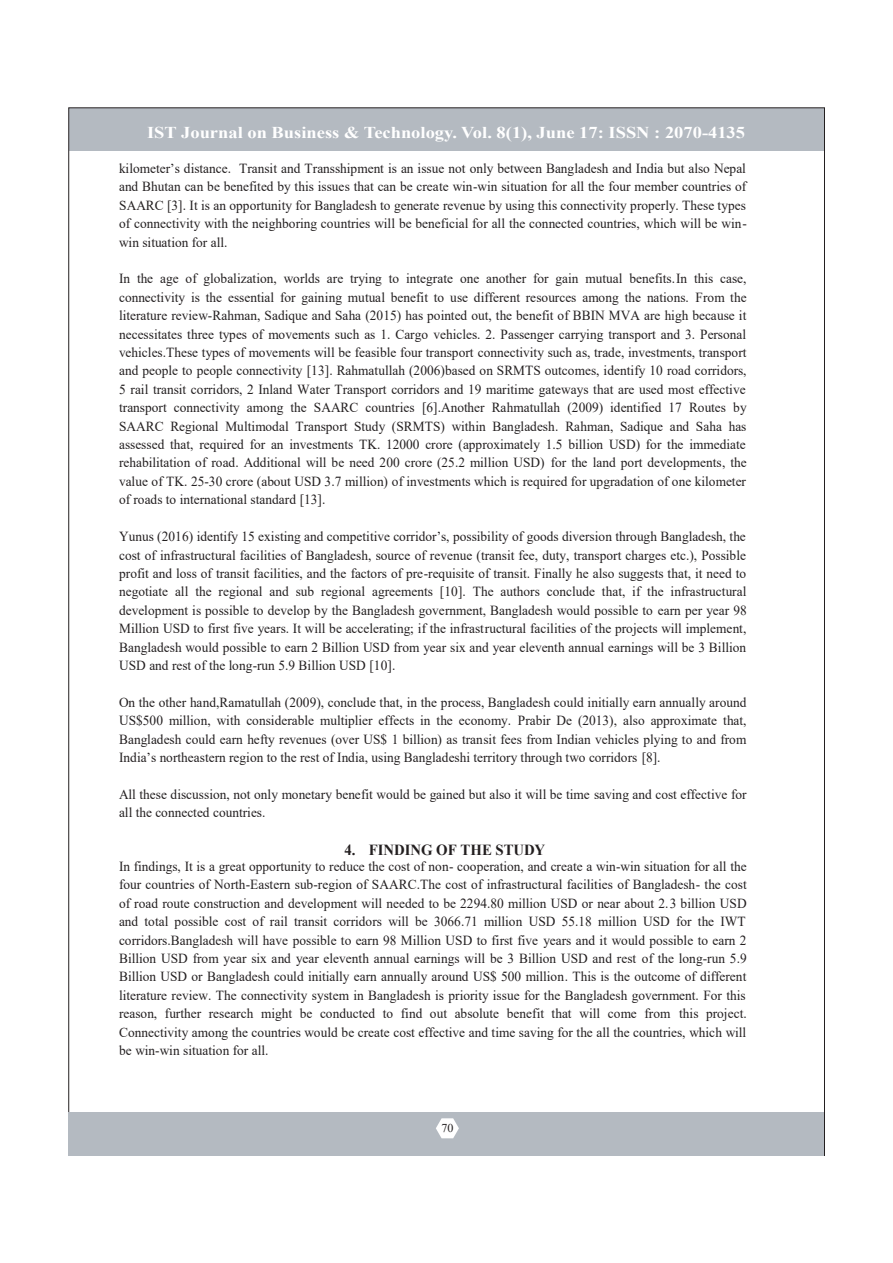
<style>
.page{position:relative;width:893px;height:1263px;background:#fff}
.page>*{position:absolute;margin:0;border:0;box-sizing:border-box;transform-origin:0 0}
.t1{font:700 16.5px "Times New Roman";color:#fff;scale:1.12 1}
.t2{font:700 15.3px "Times New Roman";color:#231f20;scale:.96 1}
.t3{font:13.8px/18.5px "Times New Roman";color:#231f20;text-align:justify;scale:.96 1}
.t4{font:12px "Times New Roman";color:#231f20}
</style>
<div class="page">
<div style="left:69px;top:108px;width:756px;height:42px;background:#b4bac1"></div>
<div style="left:69px;top:1112px;width:755px;height:43px;background:#b4bac1"></div>
<svg style="left:436px;top:1118px;width:23px;height:20px"></svg>
<p class="t1" style="left:147px;top:121px;width:535px">IST Journal on Business &amp; Technology. Vol. 8(1), June 17: ISSN : 2070-4135</p>
<p class="t3" style="left:119px;top:159px;width:655px">kilometer’s distance. Transit and Transshipment is an issue not only between Bangladesh and India but also Nepal and Bhutan can be benefited by this issues that can be create win-win situation for all the four member countries of SAARC [3]. It is an opportunity for Bangladesh to generate revenue by using this connectivity properly. These types of connectivity with the neighboring countries will be beneficial for all the connected countries, which will be win&shy;win situation for all.</p>
<p class="t3" style="left:119px;top:269px;width:655px">In the age of globalization, worlds are trying to integrate one another for gain mutual benefits.In this case, connectivity is the essential for gaining mutual benefit to use different resources among the nations. From the literature review-Rahman, Sadique and Saha (2015) has pointed out, the benefit of BBIN MVA are high because it necessitates three types of movements such as 1. Cargo vehicles. 2. Passenger carrying transport and 3. Personal vehicles.These types of movements will be feasible four transport connectivity such as, trade, investments, transport and people to people connectivity [13]. Rahmatullah (2006)based on SRMTS outcomes, identify 10 road corridors, 5 rail transit corridors, 2 Inland Water Transport corridors and 19 maritime gateways that are used most effective transport connectivity among the SAARC countries [6].Another Rahmatullah (2009) identified 17 Routes by SAARC Regional Multimodal Transport Study (SRMTS) within Bangladesh. Rahman, Sadique and Saha has assessed that, required for an investments TK. 12000 crore (approximately 1.5 billion USD) for the immediate rehabilitation of road. Additional will be need 200 crore (25.2 million USD) for the land port developments, the value of TK. 25-30 crore (about USD 3.7 million) of investments which is required for upgradation of one kilometer of roads to international standard [13].</p>
<p class="t3" style="left:119px;top:527px;width:655px">Yunus (2016) identify 15 existing and competitive corridor’s, possibility of goods diversion through Bangladesh, the cost of infrastructural facilities of Bangladesh, source of revenue (transit fee, duty, transport charges etc.), Possible profit and loss of transit facilities, and the factors of pre-requisite of transit. Finally he also suggests that, it need to negotiate all the regional and sub regional agreements [10]. The authors conclude that, if the infrastructural development is possible to develop by the Bangladesh government, Bangladesh would possible to earn per year 98<br>Million USD to first five years. It will be accelerating; if the infrastructural facilities of the projects will implement, Bangladesh would possible to earn 2 Billion USD from year six and year eleventh annual earnings will be 3 Billion USD and rest of the long-run 5.9 Billion USD [10].</p>
<p class="t3" style="left:119px;top:693px;width:655px">On the other hand,Ramatullah (2009), conclude that, in the process, Bangladesh could initially earn annually around US$500 million, with considerable multiplier effects in the economy. Prabir De (2013), also approximate that, Bangladesh could earn hefty revenues (over US$ 1 billion) as transit fees from Indian vehicles plying to and from India’s northeastern region to the rest of India, using Bangladeshi territory through two corridors [8].</p>
<p class="t3" style="left:119px;top:785px;width:655px">All these discussion, not only monetary benefit would be gained but also it will be time saving and cost effective for all the connected countries.</p>
<p class="t2" style="left:345px;top:839px;width:211px">4. FINDING OF THE STUDY</p>
<p class="t3" style="left:119px;top:857px;width:656px">In findings, It is a great opportunity to reduce the cost of non- cooperation, and create a win-win situation for all the four countries of North-Eastern sub-region of SAARC.The cost of infrastructural facilities of Bangladesh- the cost of road route construction and development will needed to be 2294.80 million USD or near about 2.3 billion USD and total possible cost of rail transit corridors will be 3066.71 million USD 55.18 million USD for the IWT corridors.Bangladesh will have possible to earn 98 Million USD to first five years and it would possible to earn 2<br>Billion USD from year six and year eleventh annual earnings will be 3 Billion USD and rest of the long-run 5.9<br>Billion USD or Bangladesh could initially earn annually around US$ 500 million. This is the outcome of different literature review. The connectivity system in Bangladesh is priority issue for the Bangladesh government. For this reason, further research might be conducted to find out absolute benefit that will come from this project.<br>Connectivity among the countries would be create cost effective and time saving for the all the countries, which will be win-win situation for all.</p>
<p class="t4" style="left:441px;top:1120px;width:14px">70</p>
</div>
